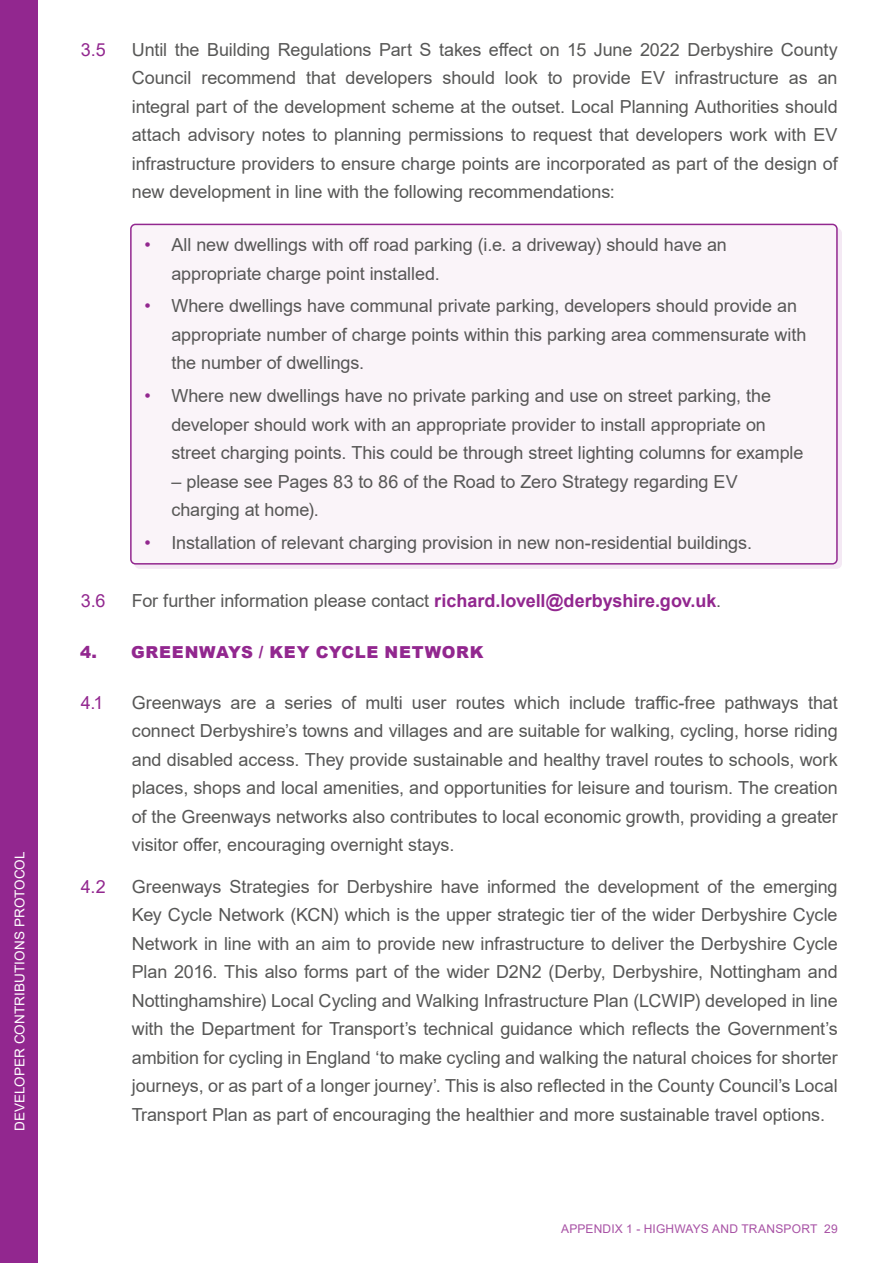
<style>
.page{position:relative;width:893px;height:1263px;background:#fff}
.page>*{position:absolute;margin:0;border:0;box-sizing:border-box;transform-origin:0 0}
.Paragraph_Numbered_L{font:18px/28.5px "Arial";letter-spacing:-.005em;color:#575756;text-align:justify}
.Bullet_Point_Text{font:18px/28.5px "Arial";letter-spacing:-.005em;color:#575756}
.Paragraph_Numbered_L-2{font:18px "Arial";color:#92278f}
.Section_Numbered_Lev{font:900 16.5px "Arial";letter-spacing:.045em;color:#92278f}
.t1{font:13.5px "Arial";letter-spacing:.01em;color:#fff}
.t2{font:12px "Arial";letter-spacing:.015em;color:#a852a5}
.s1{color:#92278f}
.s2{font-weight:700;color:#92278f}
</style>
<div class="page">
<div style="left:0;top:0;width:37px;height:1263px;background:#92278f"></div>
<div style="left:131px;top:224px;width:706px;height:340px;background:#faf4f9;border-radius:5px"></div>
<div style="left:130px;top:224px;width:708px;height:341px;border:2px solid #92278f;border-radius:5px"></div>
<p class="t1" style="left:10px;top:1131px;width:282px;rotate:-90deg">DEVELOPER CONTRIBUTIONS PROTOCOL</p>
<p class="Paragraph_Numbered_L-2" style="left:81px;top:37px;width:26px">3.5</p>
<p class="Paragraph_Numbered_L" style="left:132px;top:35px;width:707px">Until the Building Regulations Part S takes effect on 15 June 2022 Derbyshire County Council recommend that developers should look to provide EV infrastructure as an integral part of the development scheme at the outset. Local Planning Authorities should attach advisory notes to planning permissions to request that developers work with EV infrastructure providers to ensure charge points are incorporated as part of the design of new development in line with the following recommendations:</p>
<p class="Bullet_Point_Text" style="left:171px;top:230px;width:557px;text-indent:-27px"><span class="s1">•</span> All new dwellings with off road parking (i.e. a driveway) should have an appropriate charge point installed.</p>
<p class="Bullet_Point_Text" style="left:171px;top:292px;width:636px;text-indent:-27px"><span class="s1">•</span> Where dwellings have communal private parking, developers should provide an appropriate number of charge points within this parking area commensurate with the number of dwellings.</p>
<p class="Bullet_Point_Text" style="left:171px;top:381px;width:634px;text-indent:-27px"><span class="s1">•</span> Where new dwellings have no private parking and use on street parking, the developer should work with an appropriate provider to install appropriate on street charging points. This could be through street lighting columns for example</p>
<p class="Bullet_Point_Text" style="left:171px;top:467px;width:568px">– please see Pages 83 to 86 of the Road to Zero Strategy regarding EV charging at home).</p>
<p class="Bullet_Point_Text" style="left:144px;top:528px;width:606px"><span class="s1">•</span> Installation of relevant charging provision in new non-residential buildings.</p>
<p class="Paragraph_Numbered_L-2" style="left:81px;top:589px;width:26px">3.6</p>
<p class="Paragraph_Numbered_L" style="left:132px;top:587px;width:588px">For further information please contact <span class="s2">richard.lovell@derbyshire.gov.uk</span>.</p>
<h2 class="Section_Numbered_Lev" style="left:80px;top:640px;width:405px">4. GREENWAYS / KEY CYCLE NETWORK</h2>
<p class="Paragraph_Numbered_L-2" style="left:81px;top:690px;width:24px">4.1</p>
<p class="Paragraph_Numbered_L" style="left:132px;top:688px;width:707px">Greenways are a series of multi user routes which include traffic-free pathways that connect Derbyshire’s towns and villages and are suitable for walking, cycling, horse riding and disabled access. They provide sustainable and healthy travel routes to schools, work places, shops and local amenities, and opportunities for leisure and tourism. The creation of the Greenways networks also contributes to local economic growth, providing a greater visitor offer, encouraging overnight stays.</p>
<p class="Paragraph_Numbered_L-2" style="left:81px;top:874px;width:26px">4.2</p>
<p class="Paragraph_Numbered_L" style="left:132px;top:872px;width:707px">Greenways Strategies for Derbyshire have informed the development of the emerging Key Cycle Network (KCN) which is the upper strategic tier of the wider Derbyshire Cycle Network in line with an aim to provide new infrastructure to deliver the Derbyshire Cycle Plan 2016. This also forms part of the wider D2N2 (Derby, Derbyshire, Nottingham and Nottinghamshire) Local Cycling and Walking Infrastructure Plan (LCWIP) developed in line with the Department for Transport’s technical guidance which reflects the Government’s ambition for cycling in England ‘to make cycling and walking the natural choices for shorter journeys, or as part of a longer journey’. This is also reflected in the County Council’s Local Transport Plan as part of encouraging the healthier and more sustainable travel options.</p>
<p class="t2" style="left:561px;top:1221px;width:278px">APPENDIX 1 - HIGHWAYS AND TRANSPORT 29</p>
</div>
